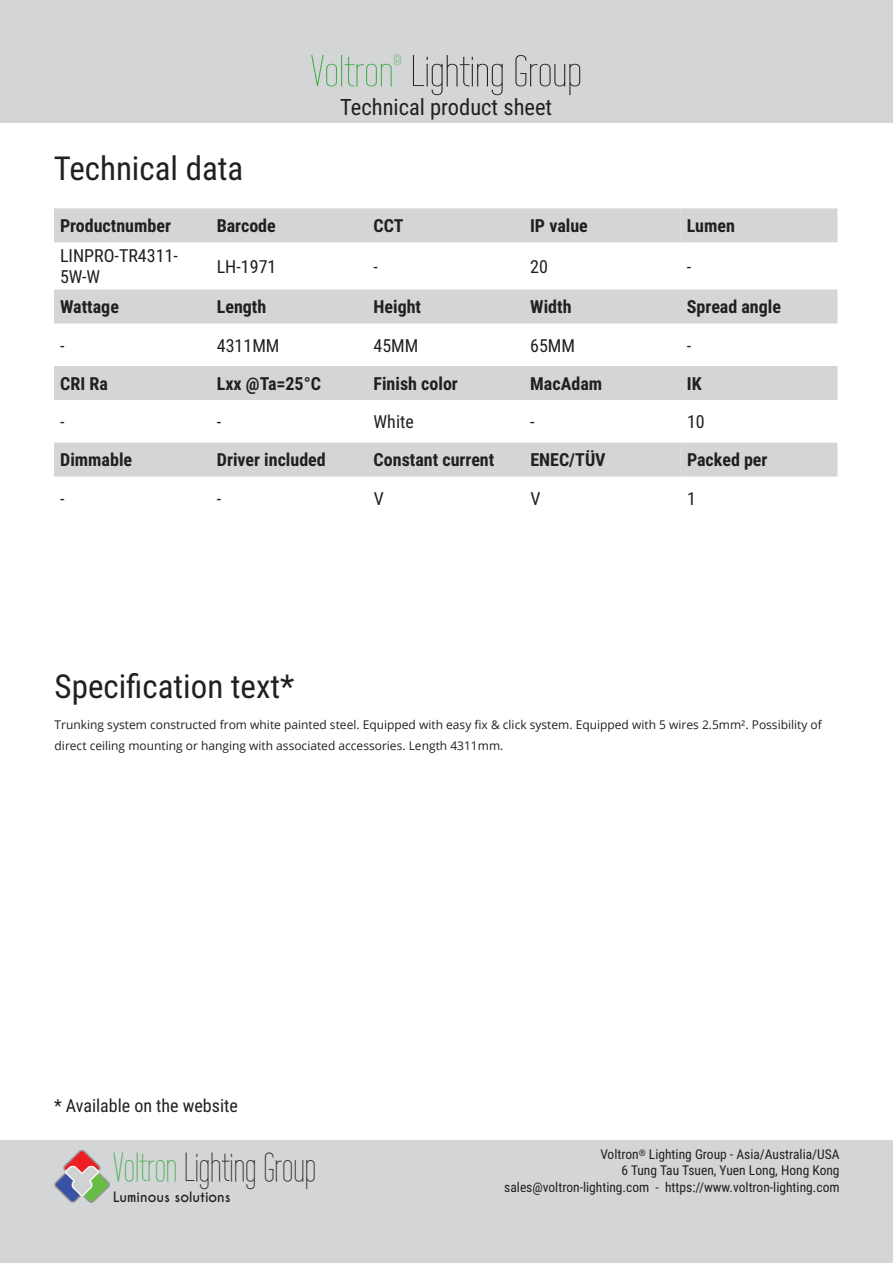
<style>
.page{position:relative;width:893px;height:1263px;background:#fff}
.page>*{position:absolute;margin:0;border:0;box-sizing:border-box;transform-origin:0 0}
.t1{font:43.5px "Wire One";color:#231f20;scale:1.2 1}
.t2{font:40.5px "Wire One";color:#231f20}
.t3{font:33px "Roboto Condensed";color:#231f20}
.t4{font:22.5px "Roboto Condensed";color:#231f20}
.t5{font:700 18px "Roboto Condensed";color:#231f20}
.t6{font:18px/21.6px "Roboto Condensed";color:#231f20}
.t7{font:15px "Wire One";color:#40ae49;scale:1.2 1}
.t8{font:13.5px/16.5px "Roboto Condensed";color:#231f20;text-align:right}
.t9{font:700 13.5px "Caviar Dreams";color:#231f20}
.t10{font:12px/21px "Open Sans";color:#231f20}
.s1{color:#40ae49}
</style>
<div class="page">
<div style="left:0;top:1141px;width:893px;height:122px;background:#d4d5d7"></div>
<img style="left:55px;top:1150px;width:54px;height:53px">
<div style="left:0;top:0;width:893px;height:122px;background:#d4d5d7"></div>
<svg style="left:54px;top:208px;width:783px;height:269px"></svg>
<h3 class="t3" style="left:54px;top:145px;width:191px">Technical data</h3>
<p class="t7" style="left:394px;top:52px;width:8px">®</p>
<h3 class="t4" style="left:340px;top:91px;width:213px">Technical product sheet</h3>
<h1 class="t1" style="left:311px;top:47px;width:228px"><span class="s1">Voltron</span> Lighting Group</h1>
<h3 class="t5" style="left:60px;top:213px;width:113px">Productnumber</h3>
<h3 class="t5" style="left:217px;top:213px;width:61px">Barcode</h3>
<h3 class="t5" style="left:373px;top:213px;width:32px">CCT</h3>
<h3 class="t5" style="left:530px;top:213px;width:59px">IP value</h3>
<h3 class="t5" style="left:687px;top:213px;width:50px">Lumen</h3>
<h3 class="t6" style="left:60px;top:244px;width:119px">LINPRO-TR4311-<br>5W-W</h3>
<h3 class="t6" style="left:217px;top:255px;width:61px">LH-1971</h3>
<h3 class="t6" style="left:373px;top:255px;width:6px">-</h3>
<h3 class="t6" style="left:530px;top:255px;width:19px">20</h3>
<h3 class="t6" style="left:687px;top:255px;width:6px">-</h3>
<h3 class="t5" style="left:60px;top:294px;width:60px">Wattage</h3>
<h3 class="t5" style="left:217px;top:294px;width:51px">Length</h3>
<h3 class="t5" style="left:373px;top:294px;width:49px">Height</h3>
<h3 class="t5" style="left:530px;top:294px;width:43px">Width</h3>
<h3 class="t5" style="left:687px;top:294px;width:96px">Spread angle</h3>
<h3 class="t6" style="left:60px;top:334px;width:6px">-</h3>
<h3 class="t6" style="left:217px;top:334px;width:64px">4311MM</h3>
<h3 class="t6" style="left:373px;top:334px;width:46px">45MM</h3>
<h3 class="t6" style="left:530px;top:334px;width:46px">65MM</h3>
<h3 class="t6" style="left:687px;top:334px;width:6px">-</h3>
<h3 class="t5" style="left:60px;top:371px;width:49px">CRI Ra</h3>
<h3 class="t5" style="left:217px;top:371px;width:106px">Lxx @Ta=25°C</h3>
<h3 class="t5" style="left:374px;top:371px;width:86px">Finish color</h3>
<h3 class="t5" style="left:530px;top:371px;width:73px">MacAdam</h3>
<h3 class="t5" style="left:687px;top:371px;width:16px">IK</h3>
<h3 class="t6" style="left:60px;top:410px;width:6px">-</h3>
<h3 class="t6" style="left:217px;top:410px;width:6px">-</h3>
<h3 class="t6" style="left:374px;top:410px;width:42px">White</h3>
<h3 class="t6" style="left:530px;top:410px;width:6px">-</h3>
<h3 class="t6" style="left:687px;top:410px;width:19px">10</h3>
<h3 class="t5" style="left:60px;top:447px;width:73px">Dimmable</h3>
<h3 class="t5" style="left:217px;top:447px;width:110px">Driver included</h3>
<h3 class="t5" style="left:374px;top:447px;width:122px">Constant current</h3>
<h3 class="t5" style="left:530px;top:447px;width:77px">ENEC/TÜV</h3>
<h3 class="t5" style="left:687px;top:447px;width:82px">Packed per</h3>
<h3 class="t6" style="left:60px;top:487px;width:6px">-</h3>
<h3 class="t6" style="left:217px;top:487px;width:6px">-</h3>
<h3 class="t6" style="left:374px;top:487px;width:12px">V</h3>
<h3 class="t6" style="left:530px;top:487px;width:12px">V</h3>
<h3 class="t6" style="left:687px;top:487px;width:10px">1</h3>
<h3 class="t3" style="left:55px;top:663px;width:241px">Specification text*</h3>
<p class="t10" style="left:55px;top:714px;width:769px">Trunking system constructed from white painted steel. Equipped with easy fix &amp; click system. Equipped with 5 wires 2.5mm². Possibility of direct ceiling mounting or hanging with associated accessories. Length 4311mm.</p>
<h3 class="t6" style="left:54px;top:1094px;width:185px">* Available on the website</h3>
<h2 class="t2" style="left:113px;top:1145px;width:204px"><span class="s1">Voltron</span> Lighting Group</h2>
<p class="t9" style="left:113px;top:1189px;width:119px">Luminous solutions</p>
<p class="t8" style="left:504px;top:1145px;width:337px">Voltron<sup>®</sup> Lighting Group - Asia/Australia/USA<br>6 Tung Tau Tsuen, Yuen Long, Hong Kong sales@voltron-lighting.com - https://www.voltron-lighting.com</p>
</div>
